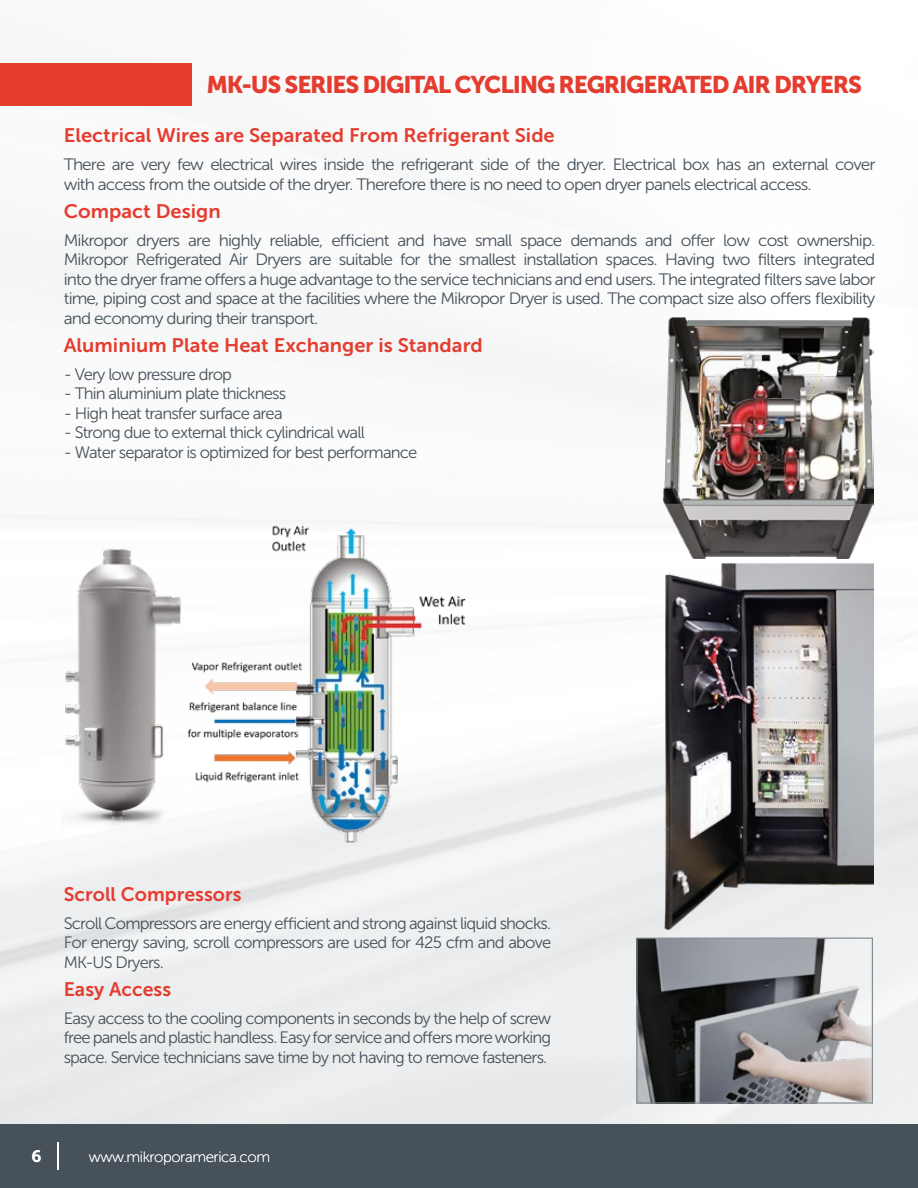
<style>
.page{position:relative;width:918px;height:1188px;background:#fff}
.page>*{position:absolute;margin:0;border:0;box-sizing:border-box;transform-origin:0 0}
.t1{font:24px "Museo Sans 900";letter-spacing:-.05em;color:#e43d30}
.t2{font:19.5px "Museo Sans 700";color:#e43d30}
.t3{font:16.5px/19.5px "Museo Sans 300";letter-spacing:-.05em;color:#46515a;scale:1.04 1}
.t4{font:16.5px/19.5px "Museo Sans 300";letter-spacing:-.05em;color:#46515a;text-align:justify}
.t5{font:16.5px "Museo Sans 700";color:#fff}
.t6{font:15px "Museo Sans 100";letter-spacing:-.025em;color:#fff}
</style>
<div class="page">
<img style="left:0;top:63px;width:918px;height:1061px">
<div style="left:0;top:1124px;width:918px;height:64px;background:#46515a"></div>
<div style="left:0;top:63px;width:191px;height:43px;background:#e43d30"></div>
<svg style="left:57px;top:1143px;width:1px;height:27px"></svg>
<img style="left:664px;top:563px;width:209px;height:367px">
<img style="left:179px;top:518px;width:298px;height:325px">
<img style="left:62px;top:545px;width:123px;height:285px">
<img style="left:638px;top:940px;width:233px;height:162px">
<div style="left:636px;top:938px;width:237px;height:166px;border:1px solid #848b91"></div>
<img style="left:664px;top:317px;width:209px;height:242px">
<h1 class="t1" style="left:206px;top:71px;width:657px">MK-US SERIES DIGITAL CYCLING REGRIGERATED AIR DRYERS</h1>
<p class="t2" style="left:64px;top:125px;width:493px">Electrical Wires are Separated From Refrigerant Side</p>
<p class="t3" style="left:64px;top:155px;width:782px">There are very few electrical wires inside the refrigerant side of the dryer. Electrical box has an external cover with access from the outside of the dryer. Therefore there is no need to open dryer panels electrical access.</p>
<p class="t2" style="left:64px;top:200px;width:158px">Compact Design</p>
<p class="t3" style="left:64px;top:230px;width:782px;text-align:justify">Mikropor dryers are highly reliable, efficient and have small space demands and offer low cost ownership.<br>Mikropor Refrigerated Air Dryers are suitable for the smallest installation spaces. Having two filters integrated into the dryer frame offers a huge advantage to the service technicians and end users. The integrated filters save labor time, piping cost and space at the facilities where the Mikropor Dryer is used. The compact size also offers flexibility and economy during their transport.</p>
<p class="t2" style="left:64px;top:334px;width:421px">Aluminium Plate Heat Exchanger is Standard</p>
<p class="t4" style="left:64px;top:364px;width:170px">- Very low pressure drop</p>
<p class="t4" style="left:64px;top:384px;width:224px">- Thin aluminium plate thickness</p>
<p class="t4" style="left:64px;top:403px;width:220px">- High heat transfer surface area</p>
<p class="t4" style="left:64px;top:423px;width:303px">- Strong due to external thick cylindrical wall</p>
<p class="t4" style="left:64px;top:442px;width:355px">- Water separator is optimized for best performance</p>
<p class="t2" style="left:64px;top:883px;width:179px">Scroll Compressors</p>
<p class="t4" style="left:64px;top:913px;width:489px">Scroll Compressors are energy efficient and strong against liquid shocks.<br>For energy saving, scroll compressors are used for 425 cfm and above MK-US Dryers.</p>
<p class="t2" style="left:64px;top:978px;width:109px">Easy Access</p>
<p class="t4" style="left:64px;top:1008px;width:489px">Easy access to the cooling components in seconds by the help of screw free panels and plastic handless. Easy for service and offers more working space. Service technicians save time by not having to remove fasteners.</p>
<p class="t5" style="left:32px;top:1147px;width:11px">6</p>
<p class="t6" style="left:89px;top:1149px;width:183px">www.mikroporamerica.com</p>
</div>
